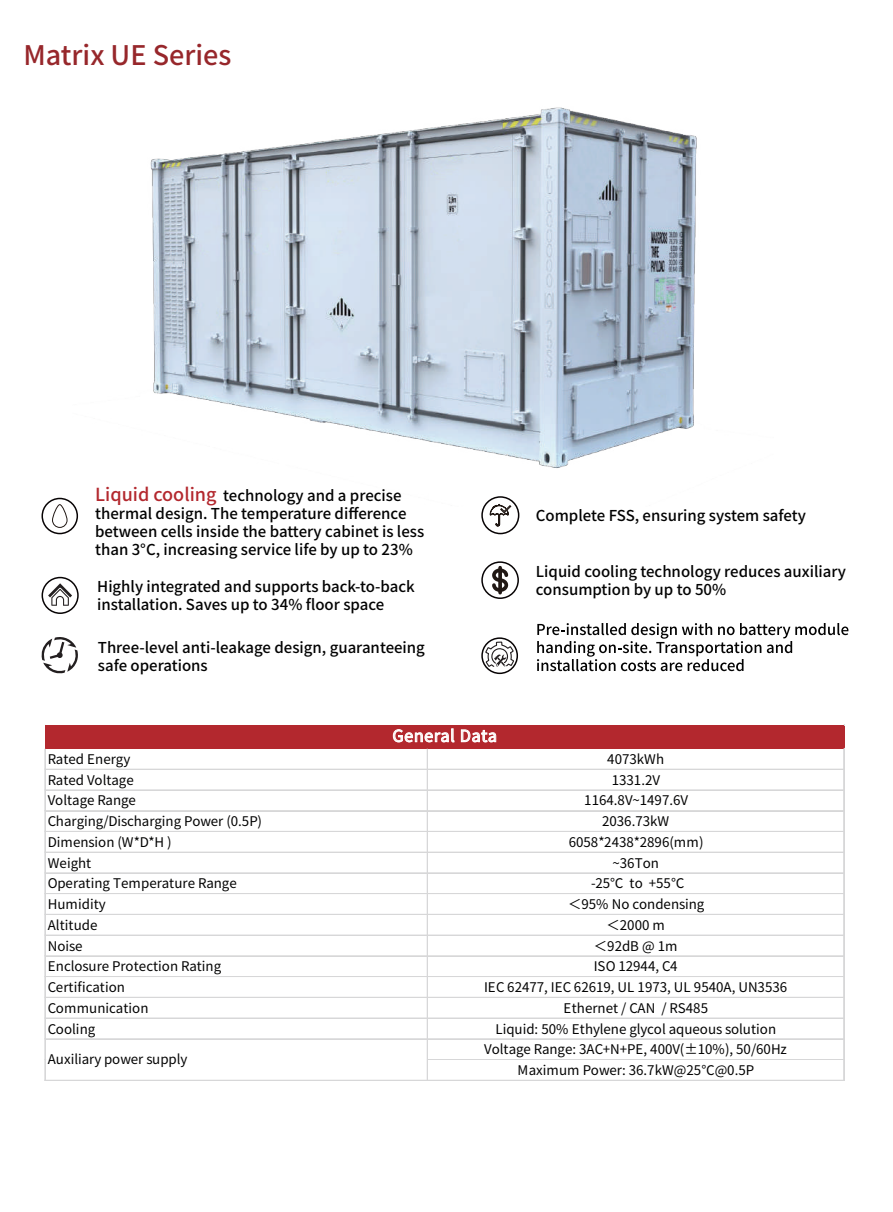
<style>
.page{position:relative;width:893px;height:1212px;background:#fff}
.page>*{position:absolute;margin:0;border:0;box-sizing:border-box;transform-origin:0 0}
.t1{font:500 27px "Source Han Sans CN";color:#97272b}
.t2{font:16.35px "Source Han Sans CN";letter-spacing:.03em;color:#fff}
.t3{font:500 15px/18px "Source Han Sans CN";color:#030303}
.t4{font:13.35px/20.7px "Source Han Sans CN";color:#030303;text-align:center}
.s1{font-size:18px;color:#b3282e}
</style>
<div class="page">
<svg style="left:41px;top:637px;width:37px;height:36px"></svg>
<svg style="left:537px;top:623px;width:311px;height:48px"></svg>
<div style="left:42px;top:498px;width:36px;height:36px;border:2px solid #070304;border-radius:50%"></div>
<div style="left:52px;top:504px;width:15px;height:24px;border:1px solid #211814;border-radius:7px"></div>
<div style="left:481px;top:637px;width:37px;height:37px;border:2px solid #070304;border-radius:50%"></div>
<svg style="left:484px;top:641px;width:31px;height:34px"></svg>
<div style="left:42px;top:577px;width:37px;height:37px;border:2px solid #070304;border-radius:50%"></div>
<svg style="left:48px;top:583px;width:24px;height:23px"></svg>
<div style="left:481px;top:561px;width:38px;height:38px;border:2px solid #070304;border-radius:50%"></div>
<svg style="left:492px;top:566px;width:18px;height:28px"></svg>
<div style="left:481px;top:496px;width:38px;height:38px;border:2px solid #070304;border-radius:50%"></div>
<svg style="left:489px;top:506px;width:22px;height:21px"></svg>
<div style="left:46px;top:725px;width:798px;height:24px;background:#b3282e"></div>
<svg style="left:393px;top:728px;width:61px;height:15px"></svg>
<svg style="left:461px;top:729px;width:35px;height:13px"></svg>
<hr style="left:45px;top:749px;width:1px;height:332px;background:#d7d7d8">
<hr style="left:427px;top:749px;width:1px;height:332px;background:#d7d7d8">
<hr style="left:843px;top:749px;width:1px;height:332px;background:#d7d7d8">
<hr style="left:844px;top:749px;width:1px;height:332px;background:#d7d7d8">
<hr style="left:45px;top:769px;width:799px;height:1px;background:#d7d7d8">
<hr style="left:45px;top:790px;width:799px;height:1px;background:#d7d7d8">
<hr style="left:45px;top:810px;width:799px;height:1px;background:#d7d7d8">
<hr style="left:45px;top:811px;width:799px;height:1px;background:#d7d7d8">
<hr style="left:45px;top:831px;width:799px;height:1px;background:#d7d7d8">
<hr style="left:45px;top:852px;width:799px;height:1px;background:#d7d7d8">
<hr style="left:45px;top:872px;width:799px;height:1px;background:#d7d7d8">
<hr style="left:45px;top:873px;width:799px;height:1px;background:#d7d7d8">
<hr style="left:45px;top:893px;width:799px;height:1px;background:#d7d7d8">
<hr style="left:45px;top:914px;width:799px;height:1px;background:#d7d7d8">
<hr style="left:45px;top:935px;width:799px;height:1px;background:#d7d7d8">
<hr style="left:45px;top:955px;width:799px;height:1px;background:#d7d7d8">
<hr style="left:45px;top:956px;width:799px;height:1px;background:#d7d7d8">
<hr style="left:45px;top:976px;width:799px;height:1px;background:#d7d7d8">
<hr style="left:45px;top:997px;width:799px;height:1px;background:#d7d7d8">
<hr style="left:45px;top:1018px;width:799px;height:1px;background:#d7d7d8">
<hr style="left:45px;top:1038px;width:799px;height:1px;background:#d7d7d8">
<hr style="left:45px;top:1039px;width:799px;height:1px;background:#d7d7d8">
<hr style="left:428px;top:1059px;width:416px;height:1px;background:#d7d7d8">
<hr style="left:45px;top:1080px;width:799px;height:1px;background:#d7d7d8">
<img style="left:66px;top:107px;width:631px;height:399px">
<h1 class="t1" style="left:23px;top:40px;width:209px">Matrix UE Series</h1>
<p class="t3" style="left:95px;top:486px;width:331px"><span class="s1">Liquid cooling</span> technology and a precise thermal design. The temperature difference between cells inside the battery cabinet is less than 3°C, increasing service life by up to 23%</p>
<p class="t3" style="left:97px;top:578px;width:319px">Highly integrated and supports back-to-back installation. Saves up to 34% floor space</p>
<p class="t3" style="left:98px;top:639px;width:329px">Three-level anti-leakage design, guaranteeing safe operations</p>
<p class="t2" style="left:392px;top:726px;width:106px">General Data</p>
<p class="t3" style="left:536px;top:506px;width:272px">Complete FSS, ensuring system safety</p>
<p class="t3" style="left:536px;top:563px;width:312px">Liquid cooling technology reduces auxiliary consumption by up to 50%</p>
<p class="t4" style="left:48px;top:749px;width:84px">Rated Energy</p>
<p class="t4" style="left:607px;top:749px;width:58px">4073kWh</p>
<p class="t4" style="left:48px;top:770px;width:87px">Rated Voltage</p>
<p class="t4" style="left:612px;top:770px;width:50px">1331.2V</p>
<p class="t4" style="left:48px;top:790px;width:90px">Voltage Range</p>
<p class="t4" style="left:584px;top:790px;width:105px">1164.8V~1497.6V</p>
<p class="t4" style="left:48px;top:811px;width:216px">Charging/Discharging Power (0.5P)</p>
<p class="t4" style="left:602px;top:811px;width:69px">2036.73kW</p>
<p class="t4" style="left:48px;top:832px;width:125px">Dimension (W*D*H )</p>
<p class="t4" style="left:569px;top:832px;width:136px">6058*2438*2896(mm)</p>
<p class="t4" style="left:48px;top:853px;width:45px">Weight</p>
<p class="t4" style="left:612px;top:853px;width:48px">~36Ton</p>
<p class="t4" style="left:48px;top:873px;width:190px">Operating Temperature Range</p>
<p class="t4" style="left:591px;top:873px;width:95px">-25℃ to +55℃</p>
<p class="t4" style="left:48px;top:894px;width:60px">Humidity</p>
<p class="t4" style="left:568px;top:894px;width:138px">＜95% No condensing</p>
<p class="t4" style="left:48px;top:915px;width:51px">Altitude</p>
<p class="t4" style="left:606px;top:915px;width:60px">＜2000 m</p>
<p class="t4" style="left:48px;top:936px;width:36px">Noise</p>
<p class="t4" style="left:594px;top:936px;width:85px">＜92dB @ 1m</p>
<p class="t4" style="left:48px;top:956px;width:175px">Enclosure Protection Rating</p>
<p class="t4" style="left:594px;top:956px;width:85px">ISO 12944, C4</p>
<p class="t4" style="left:48px;top:977px;width:79px">Certification</p>
<p class="t4" style="left:484px;top:977px;width:304px">IEC 62477, IEC 62619, UL 1973, UL 9540A, UN3536</p>
<p class="t4" style="left:48px;top:998px;width:102px">Communication</p>
<p class="t4" style="left:564px;top:998px;width:146px">Ethernet / CAN / RS485</p>
<p class="t4" style="left:48px;top:1018px;width:49px">Cooling</p>
<p class="t4" style="left:484px;top:1018px;width:304px">Liquid: 50% Ethylene glycol aqueous solution<br>Voltage Range: 3AC+N+PE, 400V(±10%), 50/60Hz<br>Maximum Power: 36.7kW@25℃@0.5P</p>
<p class="t4" style="left:48px;top:1049px;width:141px">Auxiliary power supply</p>
</div>
